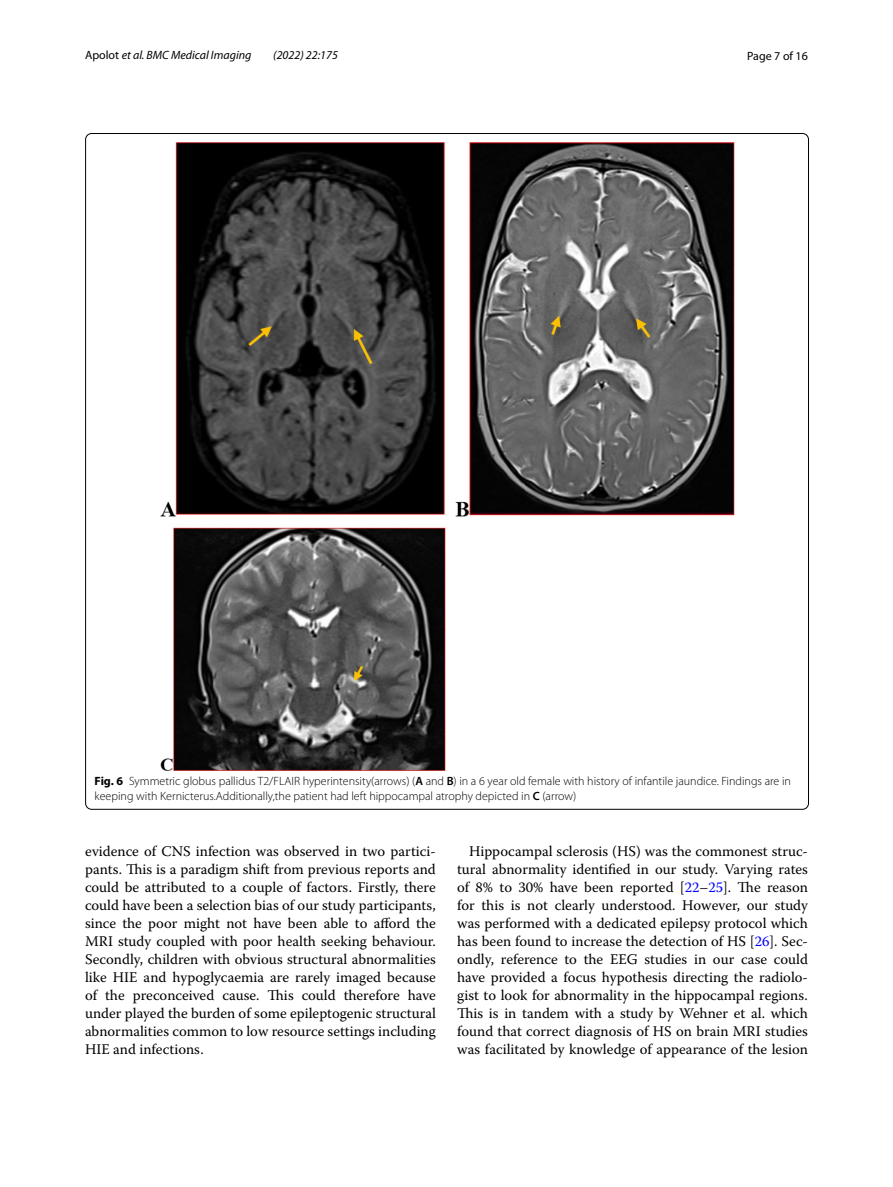
<style>
.page{position:relative;width:893px;height:1187px;background:#fff}
.page>*{position:absolute;margin:0;border:0;box-sizing:border-box;transform-origin:0 0}
.t1{font:14.7px/18px "Warnock Pro";color:#000;text-align:justify}
.t2{font:300 12px/15px "Myriad Pro";color:#000}
.t3{font:italic 12px "Myriad Pro";color:#000}
.t4{font:12px "Myriad Pro";color:#000}
.s1{font-style:normal}
.s2{font-weight:700}
.s3{font-weight:600}
.s4{color:#00f}
</style>
<div class="page">
<img style="left:160px;top:142px;width:574px;height:628px">
<p class="t3" style="left:85px;top:48px;width:168px"><span class="s1">Apolot</span> et al. BMC Medical Imaging</p>
<p class="t3" style="left:273px;top:48px;width:66px">(2022) 22:175</p>
<p class="t4" style="left:747px;top:48px;width:62px">Page 7 of 16</p>
<p class="t2" style="left:95px;top:773px;width:698px"><span class="s2">Fig. 6</span> Symmetric globus pallidus T2/FLAIR hyperintensity(arrows) (<span class="s3">A</span> and <span class="s3">B</span>) in a 6 year old female with history of infantile jaundice. Findings are in keeping with Kernicterus.Additionally,the patient had left hippocampal atrophy depicted in <span class="s3">C</span> (arrow)</p>
<p class="t1" style="left:85px;top:841px;width:352px">evidence of CNS infection was observed in two partici&shy;pants. This is a paradigm shift from previous reports and could be attributed to a couple of factors. Firstly, there could have been a selection bias of our study participants, since the poor might not have been able to afford the MRI study coupled with poor health seeking behaviour.<br>Secondly, children with obvious structural abnormalities like HIE and hypoglycaemia are rarely imaged because of the preconceived cause. This could therefore have under played the burden of some epileptogenic structural abnormalities common to low resource settings including HIE and infections.</p>
<p class="t1" style="left:457px;top:841px;width:352px;text-indent:12px">Hippocampal sclerosis (HS) was the commonest struc&shy;tural abnormality identified in our study. Varying rates of 8% to 30% have been reported [<span class="s4">22</span>–<span class="s4">25</span>]. The reason for this is not clearly understood. However, our study was performed with a dedicated epilepsy protocol which has been found to increase the detection of HS [<span class="s4">26</span>]. Sec&shy;ondly, reference to the EEG studies in our case could have provided a focus hypothesis directing the radiolo&shy;gist to look for abnormality in the hippocampal regions.<br>This is in tandem with a study by Wehner et al. which found that correct diagnosis of HS on brain MRI studies was facilitated by knowledge of appearance of the lesion</p>
</div>
